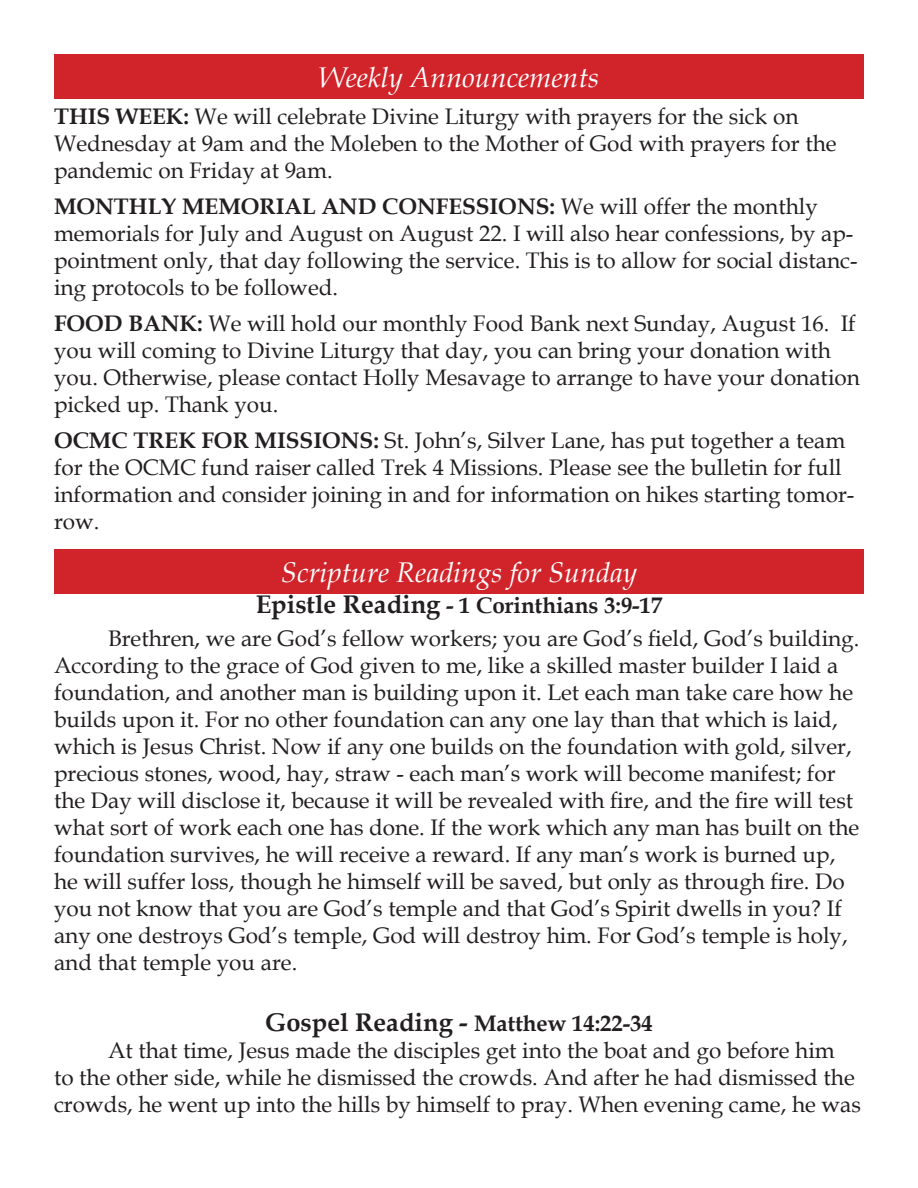
<style>
.page{position:relative;width:918px;height:1188px;background:#fff}
.page>*{position:absolute;margin:0;border:0;box-sizing:border-box;transform-origin:0 0}
.t1{font:italic 28.5px "Book Antiqua";color:#fff}
.t2{font:22.5px/27px "Book Antiqua";color:#231f20}
.t3{font:700 22.5px "Book Antiqua";color:#231f20}
.s1{font-weight:700}
.s2{font-size:25.5px}
</style>
<div class="page">
<div style="left:54px;top:54px;width:810px;height:45px;background:#d1232a"></div>
<div style="left:54px;top:549px;width:810px;height:45px;background:#d1232a"></div>
<p class="t1" style="left:319px;top:57px;width:282px">Weekly Announcements</p>
<p class="t2" style="left:54px;top:103px;width:784px"><span class="s1">THIS WEEK:</span> We will celebrate Divine Liturgy with prayers for the sick on<br>Wednesday at 9am and the Moleben to the Mother of God with prayers for the pandemic on Friday at 9am.</p>
<p class="t2" style="left:54px;top:193px;width:805px"><span class="s1">MONTHLY MEMORIAL AND CONFESSIONS:</span> We will offer the monthly memorials for July and August on August 22. I will also hear confessions, by ap&shy;pointment only, that day following the service. This is to allow for social distanc&shy;ing protocols to be followed.</p>
<p class="t2" style="left:54px;top:310px;width:807px"><span class="s1">FOOD BANK:</span> We will hold our monthly Food Bank next Sunday, August 16. If you will coming to Divine Liturgy that day, you can bring your donation with you. Otherwise, please contact Holly Mesavage to arrange to have your donation picked up. Thank you.</p>
<p class="t2" style="left:54px;top:427px;width:802px"><span class="s1">OCMC TREK FOR MISSIONS:</span> St. John’s, Silver Lane, has put together a team for the OCMC fund raiser called Trek 4 Missions. Please see the bulletin for full information and consider joining in and for information on hikes starting tomor&shy;row.</p>
<p class="t1" style="left:281px;top:552px;width:358px">Scripture Readings for Sunday</p>
<p class="t3" style="left:256px;top:590px;width:408px"><span class="s2">Epistle Reading</span> - 1 Corinthians 3:9-17</p>
<p class="t2" style="left:54px;top:624px;width:807px;text-indent:54px">Brethren, we are God’s fellow workers; you are God’s field, God’s building.<br>According to the grace of God given to me, like a skilled master builder I laid a foundation, and another man is building upon it. Let each man take care how he builds upon it. For no other foundation can any one lay than that which is laid, which is Jesus Christ. Now if any one builds on the foundation with gold, silver, precious stones, wood, hay, straw - each man’s work will become manifest; for the Day will disclose it, because it will be revealed with fire, and the fire will test what sort of work each one has done. If the work which any man has built on the foundation survives, he will receive a reward. If any man’s work is burned up, he will suffer loss, though he himself will be saved, but only as through fire. Do you not know that you are God’s temple and that God’s Spirit dwells in you? If any one destroys God’s temple, God will destroy him. For God’s temple is holy, and that temple you are.</p>
<p class="t3" style="left:265px;top:1008px;width:389px"><span class="s2">Gospel Reading -</span> Matthew 14:22-34</p>
<p class="t2" style="left:54px;top:1036px;width:809px;text-indent:54px">At that time, Jesus made the disciples get into the boat and go before him<br>to the other side, while he dismissed the crowds. And after he had dismissed the crowds, he went up into the hills by himself to pray. When evening came, he was</p>
</div>
